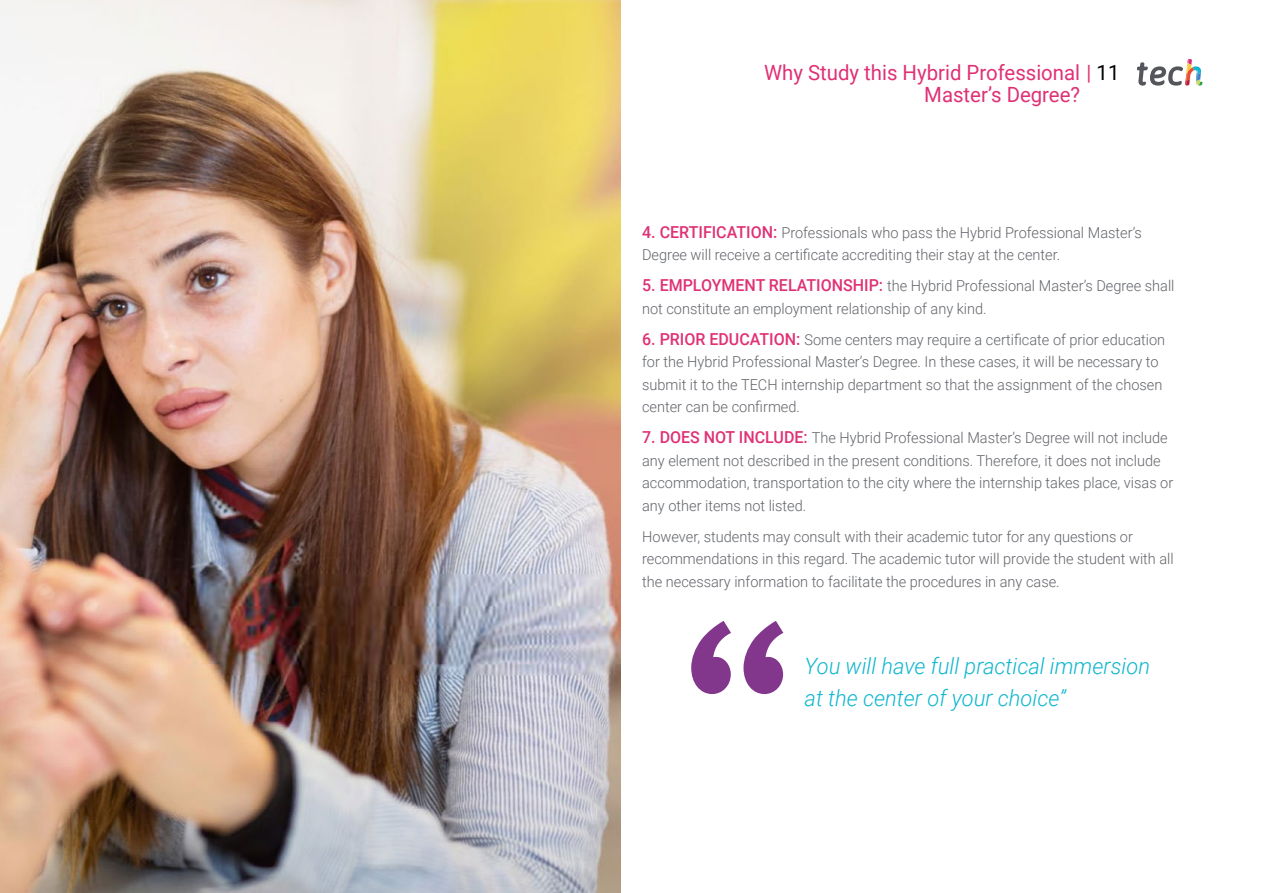
<style>
.page{position:relative;width:1263px;height:893px;background:#fff}
.page>*{position:absolute;margin:0;border:0;box-sizing:border-box;transform-origin:0 0}
.t1{font:italic 300 22.5px/31.5px "Roboto";color:#0fb6cf}
.t2{font:21px "Roboto";color:#df3174}
.t3{font:300 15px/22.5px "Roboto";color:#61646a}
.s1{color:#e03073}
.s2{color:#000}
.s3{font-weight:500;font-size:16.5px;color:#df3174}
</style>
<div class="page">
<svg style="left:1137px;top:59px;width:65px;height:27px"></svg>
<img style="left:0;top:0;width:621px;height:893px">
<svg style="left:691px;top:621px;width:92px;height:73px"></svg>
<h2 class="t2" style="left:764px;top:57px;width:357px">Why Study this Hybrid Professional <span class="s1">|</span> <span class="s2">11</span></h2>
<h2 class="t2" style="left:924px;top:80px;width:157px">Master’s Degree?</h2>
<p class="t3" style="left:642px;top:221px;width:501px"><span class="s3">4. CERTIFICATION:</span> Professionals who pass the Hybrid Professional Master’s<br>Degree will receive a certificate accrediting their stay at the center.</p>
<p class="t3" style="left:642px;top:274px;width:534px"><span class="s3">5. EMPLOYMENT RELATIONSHIP:</span> the Hybrid Professional Master’s Degree shall not constitute an employment relationship of any kind.</p>
<p class="t3" style="left:642px;top:328px;width:525px"><span class="s3">6. PRIOR EDUCATION:</span> Some centers may require a certificate of prior education for the Hybrid Professional Master’s Degree. In these cases, it will be necessary to submit it to the TECH internship department so that the assignment of the chosen center can be confirmed.</p>
<p class="t3" style="left:642px;top:426px;width:533px"><span class="s3">7. DOES NOT INCLUDE:</span> The Hybrid Professional Master’s Degree will not include any element not described in the present conditions. Therefore, it does not include accommodation, transportation to the city where the internship takes place, visas or any other items not listed.</p>
<p class="t3" style="left:642px;top:525px;width:533px">However, students may consult with their academic tutor for any questions or recommendations in this regard. The academic tutor will provide the student with all the necessary information to facilitate the procedures in any case.</p>
<h1 class="t1" style="left:805px;top:650px;width:347px">You will have full practical immersion at the center of your choice”</h1>
</div>
